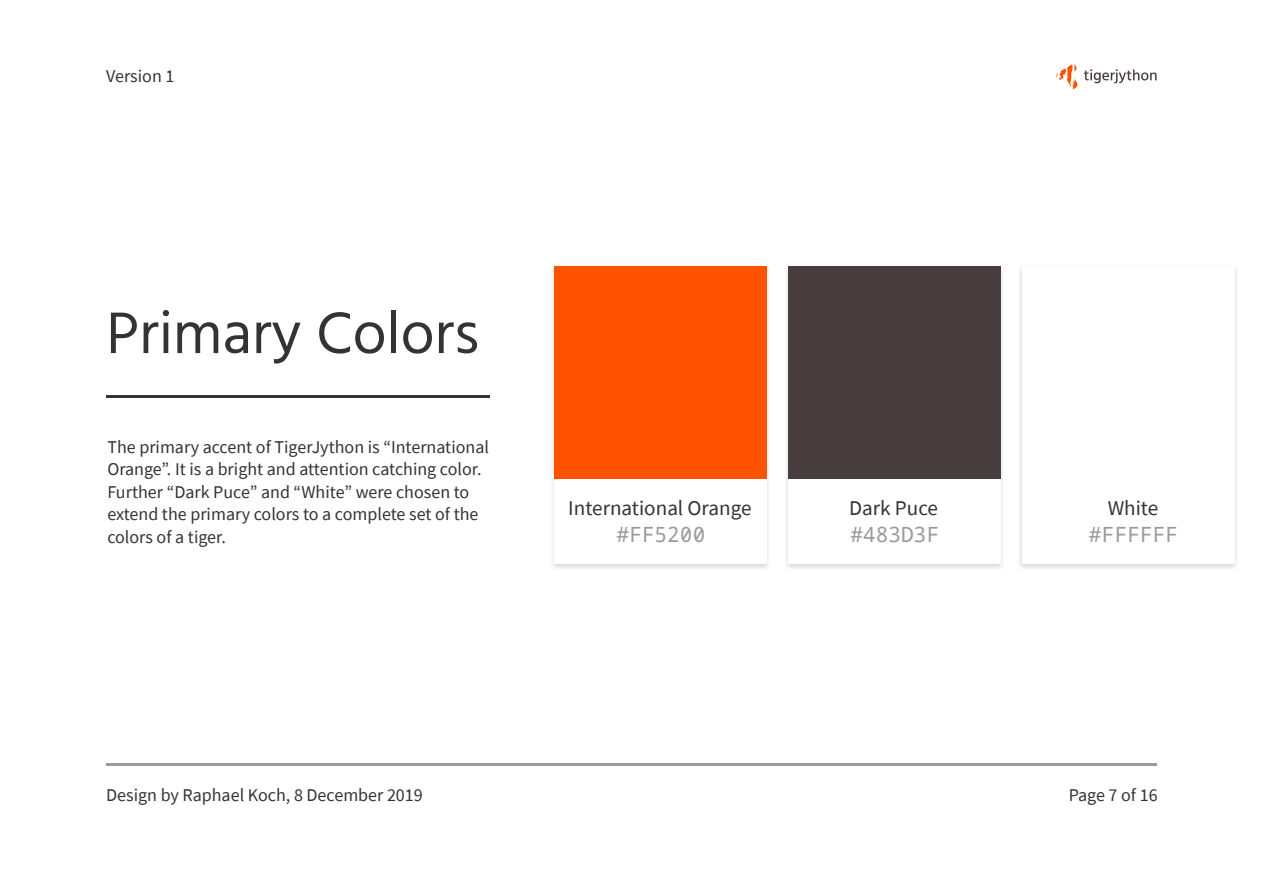
<style>
.page{position:relative;width:1263px;height:893px;background:#fff}
.page>*{position:absolute;margin:0;border:0;box-sizing:border-box;transform-origin:0 0}
.t1{font:60px "Hind";color:#333}
.t2{font:21px "Source Sans Pro";color:#333}
.t3{font:21px "Droid Sans Mono Slashed";color:#9a9a9a}
.t4{font:18px/22.5px "Source Sans Pro";color:#333}
</style>
<div class="page">
<hr style="left:106px;top:763px;width:1051px;height:2px;background:#9a9a9a">
<svg style="left:1056px;top:64px;width:22px;height:25px"></svg>
<svg style="left:1084px;top:69px;width:72px;height:14px"></svg>
<hr style="left:106px;top:395px;width:384px;height:3px;background:#333">
<div style="left:554px;top:266px;width:213px;height:212px;background:#ff5200"></div>
<img style="left:787px;top:266px;width:215px;height:302px">
<div style="left:788px;top:266px;width:212px;height:297px;background:#fff"></div>
<div style="left:788px;top:266px;width:212px;height:212px;background:#483d3f"></div>
<p class="t4" style="left:106px;top:67px;width:70px">Version 1</p>
<h1 class="t1" style="left:106px;top:297px;width:374px">Primary Colors</h1>
<p class="t4" style="left:107px;top:437px;width:383px">The primary accent of TigerJython is “International Orange”. It is a bright and attention catching color.<br>Further “Dark Puce” and “White” were chosen to extend the primary colors to a complete set of the colors of a tiger.</p>
<p class="t2" style="left:568px;top:499px;width:185px">International Orange</p>
<p class="t3" style="left:616px;top:526px;width:90px">#FF5200</p>
<p class="t2" style="left:849px;top:499px;width:90px">Dark Puce</p>
<p class="t3" style="left:850px;top:526px;width:90px">#483D3F</p>
<p class="t2" style="left:1108px;top:499px;width:52px">White</p>
<p class="t3" style="left:1089px;top:526px;width:90px">#FFFFFF</p>
<p class="t4" style="left:106px;top:785px;width:318px">Design by Raphael Koch, 8 December 2019</p>
<p class="t4" style="left:1069px;top:785px;width:90px">Page 7 of 16</p>
</div>
